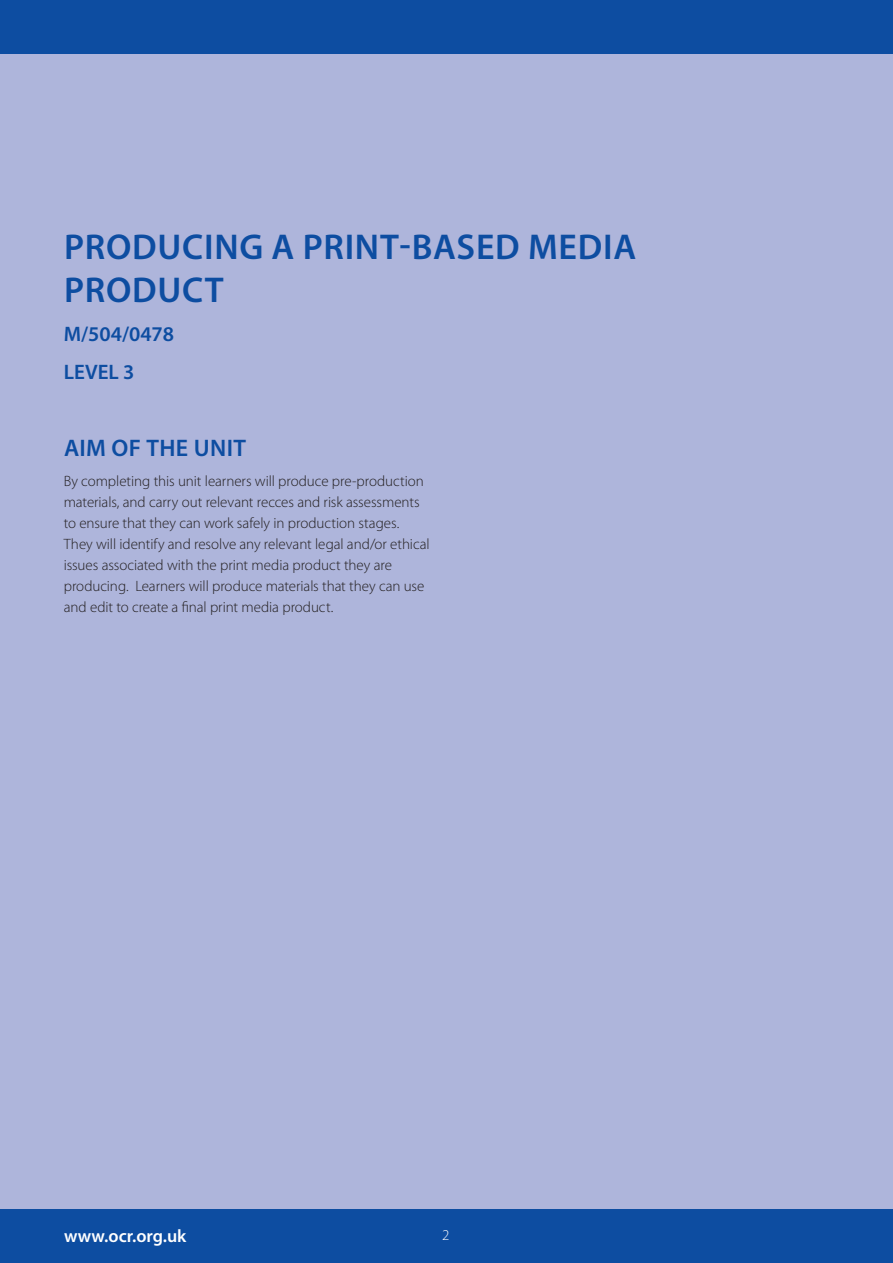
<style>
.page{position:relative;width:893px;height:1263px;background:#fff}
.page>*{position:absolute;margin:0;border:0;box-sizing:border-box;transform-origin:0 0}
.t1{font:600 36px/43.2px "Myriad Pro";letter-spacing:.02em;color:#0d4da1}
.subhead{font:600 24px "Myriad Pro";letter-spacing:.015em;color:#0d4da1}
.t2{font:600 21px "Myriad Pro";color:#0d4da1}
.heading_pale_brown{font:600 18px "Myriad Pro";color:#fff}
.body{font:300 15px/21px "Myriad Pro";letter-spacing:-.005em;color:#231f20}
.heading_pale_brown-2{font:300 15px "Myriad Pro";color:#fff}
</style>
<div class="page">
<div style="left:0;top:1209px;width:893px;height:54px;background:#0d4da1"></div>
<div style="left:0;top:0;width:893px;height:54px;background:#0d4da1"></div>
<div style="left:0;top:54px;width:893px;height:1154px;background:#aeb5db"></div>
<p class="t1" style="left:64px;top:224px;width:574px">PRODUCING A PRINT-BASED MEDIA<br>PRODUCT</p>
<p class="t2" style="left:64px;top:320px;width:112px">M/504/0478</p>
<p class="t2" style="left:64px;top:359px;width:72px">LEVEL 3</p>
<p class="subhead" style="left:64px;top:433px;width:183px">AIM OF THE UNIT</p>
<p class="body" style="left:64px;top:470px;width:367px">By completing this unit learners will produce pre-production materials, and carry out relevant recces and risk assessments to ensure that they can work safely in production stages.<br>They will identify and resolve any relevant legal and/or ethical issues associated with the print media product they are producing. Learners will produce materials that they can use and edit to create a final print media product.</p>
<p class="heading_pale_brown" style="left:64px;top:1225px;width:124px">www.ocr.org.uk</p>
<p class="heading_pale_brown-2" style="left:442px;top:1226px;width:9px">2</p>
</div>
